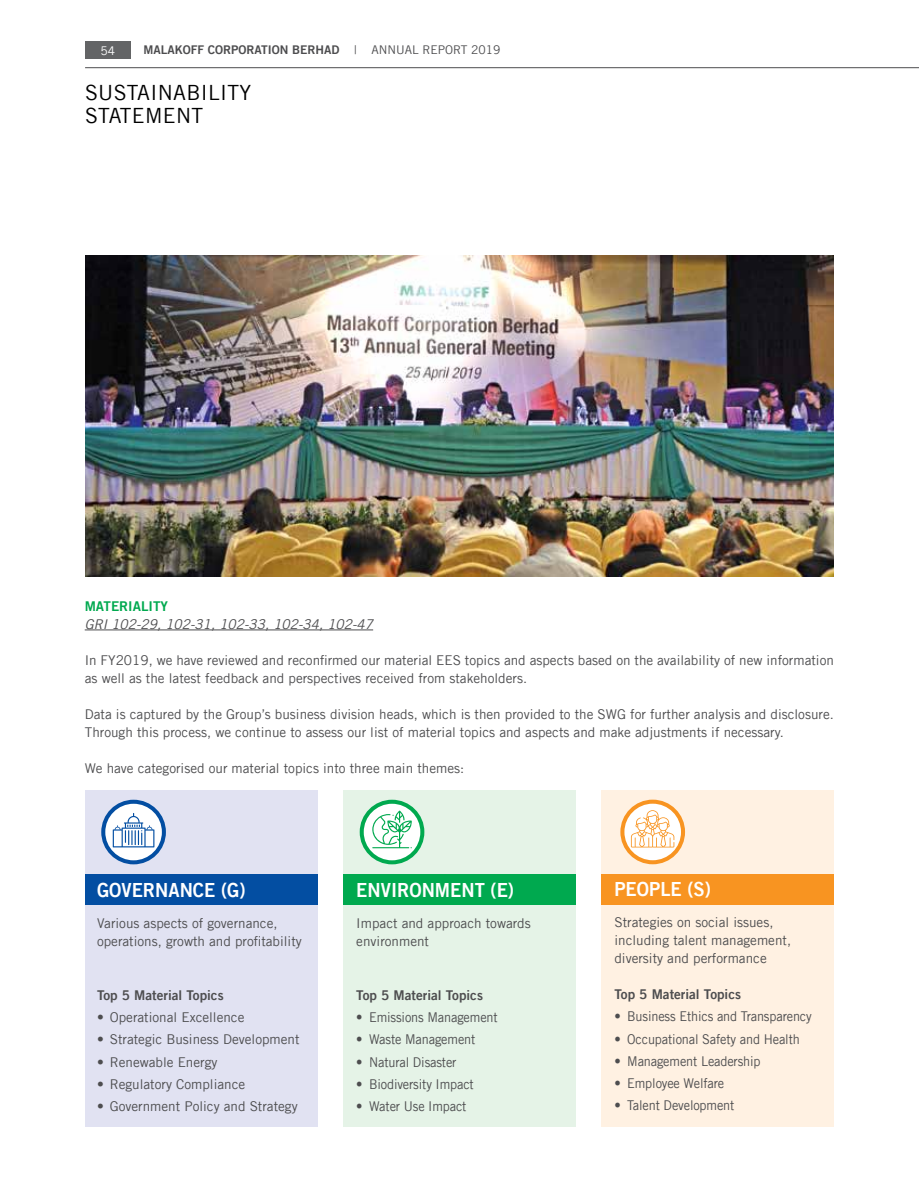
<style>
.page{position:relative;width:919px;height:1191px;background:#fff}
.page>*{position:absolute;margin:0;border:0;box-sizing:border-box;transform-origin:0 0}
.t1{font:21px/22.5px "Trade Gothic LT";letter-spacing:.015em;color:#000}
.t2{font:19.5px "Trade Gothic LT Bold Two";color:#fff;scale:.94 1}
.t3{font:13.5px/18px "Trade Gothic LT";color:#4d4d4f}
.t4{font:13.5px "Trade Gothic LT";color:#4d4d4f;scale:.94 1}
.t5{font:13.5px "Trade Gothic LT Bold Two";color:#4d4d4f}
.t6{font:italic 13.5px "Trade Gothic LT";color:#4d4d4f}
.t7{font:13.5px "Trade Gothic LT Bold Two";color:#00a94f}
.t8{font:12px "Trade Gothic LT Bold Two";color:#4d4d4f}
.t9{font:12px "Trade Gothic LT";color:#fff}
.s1{font-family:"Trade Gothic LT"}
</style>
<div class="page">
<hr style="left:85px;top:67px;width:833px;height:1px;background:#4d4d4f">
<div style="left:85px;top:42px;width:46px;height:17px;background:#636466"></div>
<div style="left:85px;top:790px;width:232px;height:337px;background:#e1e2f2"></div>
<hr style="left:85px;top:629px;width:288px;height:1px;background:#4d4d4f">
<svg style="left:101px;top:799px;width:65px;height:65px"></svg>
<svg style="left:105px;top:803px;width:57px;height:57px"></svg>
<div style="left:343px;top:790px;width:232px;height:337px;background:#e5f3e7"></div>
<svg style="left:359px;top:799px;width:65px;height:65px"></svg>
<div style="left:364px;top:803px;width:56px;height:57px;background:#fff;border-radius:50%"></div>
<svg style="left:372px;top:810px;width:40px;height:38px"></svg>
<div style="left:601px;top:790px;width:232px;height:337px;background:#fff1e2"></div>
<svg style="left:620px;top:799px;width:65px;height:65px"></svg>
<svg style="left:624px;top:803px;width:57px;height:57px"></svg>
<svg style="left:631px;top:810px;width:43px;height:37px;background:#fde7cd"></svg>
<div style="left:85px;top:874px;width:232px;height:31px;background:#034ea2"></div>
<div style="left:343px;top:874px;width:232px;height:31px;background:#00a94f"></div>
<div style="left:601px;top:874px;width:232px;height:31px;background:#f89421"></div>
<svg style="left:113px;top:813px;width:41px;height:34px"></svg>
<img style="left:85px;top:255px;width:748px;height:321px">
<p class="t9" style="left:100px;top:43px;width:16px">54</p>
<p class="t8" style="left:143px;top:42px;width:358px">MALAKOFF CORPORATION BERHAD <span class="s1">| ANNUAL REPORT 2019</span></p>
<h1 class="t1" style="left:85px;top:81px;width:167px">SUSTAINABILITY<br>STATEMENT</h1>
<p class="t7" style="left:85px;top:597px;width:85px">MATERIALITY</p>
<p class="t6" style="left:85px;top:615px;width:290px">GRI 102-29, 102-31, 102-33, 102-34, 102-47</p>
<p class="t3" style="left:85px;top:650px;width:750px">In FY2019, we have reviewed and reconfirmed our material EES topics and aspects based on the availability of new information as well as the latest feedback and perspectives received from stakeholders.</p>
<p class="t3" style="left:85px;top:704px;width:750px">Data is captured by the Group’s business division heads, which is then provided to the SWG for further analysis and disclosure.<br>Through this process, we continue to assess our list of material topics and aspects and make adjustments if necessary.</p>
<p class="t3" style="left:85px;top:758px;width:381px">We have categorised our material topics into three main themes:</p>
<h2 class="t2" style="left:97px;top:878px;width:159px">GOVERNANCE (G)</h2>
<p class="t3" style="left:97px;top:913px;width:206px">Various aspects of governance, operations, growth and profitability</p>
<p class="t5" style="left:97px;top:986px;width:128px">Top 5 Material Topics</p>
<p class="t3" style="left:97px;top:1008px;width:149px">• Operational Excellence</p>
<p class="t3" style="left:97px;top:1030px;width:204px">• Strategic Business Development</p>
<p class="t3" style="left:97px;top:1052px;width:122px">• Renewable Energy</p>
<p class="t3" style="left:97px;top:1074px;width:150px">• Regulatory Compliance</p>
<p class="t3" style="left:97px;top:1097px;width:202px">• Government Policy and Strategy</p>
<h2 class="t2" style="left:356px;top:878px;width:169px">ENVIRONMENT (E)</h2>
<p class="t3" style="left:356px;top:913px;width:176px">Impact and approach towards environment</p>
<p class="t5" style="left:356px;top:986px;width:128px">Top 5 Material Topics</p>
<p class="t4" style="left:356px;top:1009px;width:152px">• Emissions Management</p>
<p class="t4" style="left:356px;top:1031px;width:128px">• Waste Management</p>
<p class="t4" style="left:356px;top:1053px;width:108px">• Natural Disaster</p>
<p class="t4" style="left:356px;top:1075px;width:126px">• Biodiversity Impact</p>
<p class="t4" style="left:356px;top:1098px;width:119px">• Water Use Impact</p>
<h2 class="t2" style="left:614px;top:877px;width:104px">PEOPLE (S)</h2>
<p class="t3" style="left:614px;top:913px;width:178px">Strategies on social issues, including talent management, diversity and performance</p>
<p class="t5" style="left:614px;top:985px;width:128px">Top 5 Material Topics</p>
<p class="t4" style="left:614px;top:1008px;width:211px">• Business Ethics and Transparency</p>
<p class="t4" style="left:614px;top:1030px;width:199px">• Occupational Safety and Health</p>
<p class="t4" style="left:614px;top:1052px;width:157px">• Management Leadership</p>
<p class="t4" style="left:614px;top:1075px;width:118px">• Employee Welfare</p>
<p class="t4" style="left:614px;top:1097px;width:129px">• Talent Development</p>
</div>
